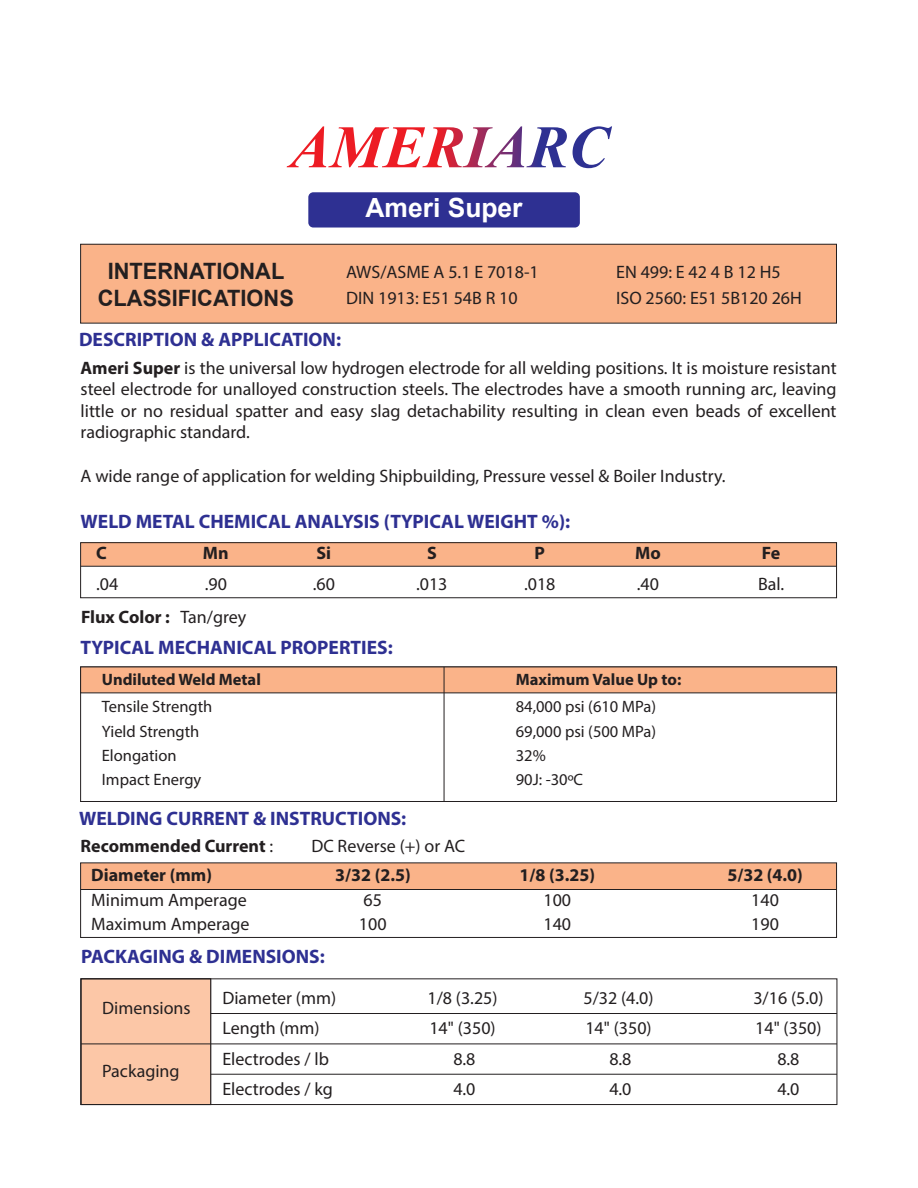
<style>
.page{position:relative;width:918px;height:1188px;background:#fff}
.page>*{position:absolute;margin:0;border:0;box-sizing:border-box;transform-origin:0 0}
.t1{font:700 26.4px "Arial";color:#fff}
.t2{font:700 22.5px/27.6px "Arial";color:#231f20;text-align:center}
.t3{font:700 19.5px "Myriad Pro";color:#2e3092}
.t4{font:18px/21.6px "Myriad Pro";color:#231f20;text-align:justify}
.t5{font:700 18px "Myriad Pro";color:#231f20}
.t6{font:16.5px "Myriad Pro";color:#231f20}
.t7{font:700 16.5px "Myriad Pro";color:#231f20}
.s1{font-weight:700}
.s2{font-weight:400}
</style>
<div class="page">
<div style="left:81px;top:244px;width:755px;height:79px;background:#fab389"></div>
<svg style="left:286px;top:126px;width:326px;height:43px"></svg>
<div style="left:80px;top:244px;width:757px;height:79px;border:1px solid #231f20"></div>
<div style="left:81px;top:543px;width:756px;height:23px;background:#fab389"></div>
<div style="left:80px;top:542px;width:757px;height:56px;border:1px solid #231f20"></div>
<hr style="left:81px;top:566px;width:756px;height:1px;background:#231f20">
<div style="left:80px;top:667px;width:757px;height:26px;background:#fab389"></div>
<hr style="left:444px;top:667px;width:1px;height:134px;background:#231f20">
<div style="left:81px;top:863px;width:756px;height:27px;background:#fab389"></div>
<div style="left:80px;top:862px;width:757px;height:76px;border:1px solid #231f20"></div>
<hr style="left:81px;top:889px;width:756px;height:1px;background:#231f20">
<div style="left:81px;top:978px;width:130px;height:127px;background:#fcc7a7;border:1px solid #231f20"></div>
<div style="left:81px;top:978px;width:756px;height:127px;border:1px solid #231f20"></div>
<hr style="left:81px;top:1044px;width:756px;height:1px;background:#231f20">
<hr style="left:211px;top:1074px;width:626px;height:1px;background:#231f20">
<hr style="left:211px;top:1013px;width:626px;height:1px;background:#231f20">
<div style="left:308px;top:192px;width:272px;height:36px;background:#2e3092;border-radius:5px"></div>
<h1 class="t1" style="left:365px;top:189px;width:159px">Ameri Super</h1>
<p class="t2" style="left:98px;top:257px;width:198px">INTERNATIONAL<br>CLASSIFICATIONS</p>
<p class="t3" style="left:79px;top:326px;width:264px">DESCRIPTION &amp; APPLICATION:</p>
<p class="t4" style="left:81px;top:356px;width:758px"><span class="s1">Ameri Super</span> is the universal low hydrogen electrode for all welding positions. It is moisture resistant steel electrode for unalloyed construction steels. The electrodes have a smooth running arc, leaving little or no residual spatter and easy slag detachability resulting in clean even beads of excellent radiographic standard.</p>
<p class="t4" style="left:81px;top:464px;width:647px">A wide range of application for welding Shipbuilding, Pressure vessel &amp; Boiler Industry.</p>
<p class="t4" style="left:346px;top:261px;width:194px">AWS/ASME A 5.1 E 7018-1</p>
<p class="t4" style="left:616px;top:261px;width:166px">EN 499: E 42 4 B 12 H5</p>
<p class="t4" style="left:346px;top:287px;width:173px">DIN 1913: E51 54B R 10</p>
<p class="t4" style="left:616px;top:287px;width:187px">ISO 2560: E51 5B120 26H</p>
<p class="t3" style="left:81px;top:509px;width:491px">WELD METAL CHEMICAL ANALYSIS (TYPICAL WEIGHT %):</p>
<p class="t5" style="left:96px;top:542px;width:12px">C</p>
<p class="t5" style="left:203px;top:542px;width:27px">Mn</p>
<p class="t5" style="left:317px;top:542px;width:16px">Si</p>
<p class="t5" style="left:427px;top:542px;width:11px">S</p>
<p class="t5" style="left:535px;top:542px;width:12px">P</p>
<p class="t5" style="left:635px;top:542px;width:27px">Mo</p>
<p class="t5" style="left:762px;top:542px;width:20px">Fe</p>
<p class="t4" style="left:96px;top:573px;width:24px">.04</p>
<p class="t4" style="left:205px;top:573px;width:24px">.90</p>
<p class="t4" style="left:313px;top:573px;width:24px">.60</p>
<p class="t4" style="left:416px;top:573px;width:33px">.013</p>
<p class="t4" style="left:524px;top:573px;width:33px">.018</p>
<p class="t4" style="left:637px;top:573px;width:24px">.40</p>
<p class="t4" style="left:758px;top:573px;width:28px">Bal.</p>
<p class="t5" style="left:81px;top:605px;width:167px">Flux Color : <span class="s2">Tan/grey</span></p>
<p class="t3" style="left:81px;top:634px;width:314px">TYPICAL MECHANICAL PROPERTIES:</p>
<p class="t7" style="left:102px;top:669px;width:161px">Undiluted Weld Metal</p>
<p class="t7" style="left:516px;top:669px;width:167px">Maximum Value Up to:</p>
<p class="t6" style="left:102px;top:697px;width:112px">Tensile Strength</p>
<p class="t6" style="left:516px;top:697px;width:142px">84,000 psi (610 MPa)</p>
<p class="t6" style="left:102px;top:721px;width:99px">Yield Strength</p>
<p class="t6" style="left:516px;top:721px;width:142px">69,000 psi (500 MPa)</p>
<p class="t6" style="left:102px;top:745px;width:76px">Elongation</p>
<p class="t6" style="left:516px;top:745px;width:31px">32%</p>
<p class="t6" style="left:102px;top:770px;width:101px">Impact Energy</p>
<p class="t6" style="left:516px;top:770px;width:69px">90J: -30ºC</p>
<p class="t3" style="left:79px;top:806px;width:329px">WELDING CURRENT &amp; INSTRUCTIONS:</p>
<p class="t5" style="left:81px;top:834px;width:194px">Recommended Current <span class="s2">:</span></p>
<p class="t4" style="left:311px;top:835px;width:155px">DC Reverse (+) or AC</p>
<p class="t5" style="left:91px;top:863px;width:122px">Diameter (mm)</p>
<p class="t5" style="left:335px;top:863px;width:77px">3/32 (2.5)</p>
<p class="t5" style="left:520px;top:863px;width:77px">1/8 (3.25)</p>
<p class="t5" style="left:727px;top:863px;width:77px">5/32 (4.0)</p>
<p class="t4" style="left:91px;top:889px;width:157px">Minimum Amperage</p>
<p class="t4" style="left:364px;top:889px;width:20px">65</p>
<p class="t4" style="left:543px;top:889px;width:29px">100</p>
<p class="t4" style="left:751px;top:889px;width:29px">140</p>
<p class="t4" style="left:91px;top:913px;width:160px">Maximum Amperage</p>
<p class="t4" style="left:359px;top:913px;width:29px">100</p>
<p class="t4" style="left:543px;top:913px;width:29px">140</p>
<p class="t4" style="left:751px;top:913px;width:29px">190</p>
<p class="t3" style="left:81px;top:944px;width:245px">PACKAGING &amp; DIMENSIONS:</p>
<p class="t4" style="left:102px;top:996px;width:90px">Dimensions</p>
<p class="t4" style="left:102px;top:1060px;width:79px">Packaging</p>
<p class="t4" style="left:222px;top:987px;width:115px">Diameter (mm)</p>
<p class="t4" style="left:427px;top:987px;width:72px">1/8 (3.25)</p>
<p class="t4" style="left:583px;top:987px;width:72px">5/32 (4.0)</p>
<p class="t4" style="left:753px;top:987px;width:72px">3/16 (5.0)</p>
<p class="t4" style="left:222px;top:1017px;width:99px">Length (mm)</p>
<p class="t4" style="left:429px;top:1017px;width:68px">14" (350)</p>
<p class="t4" style="left:585px;top:1017px;width:68px">14" (350)</p>
<p class="t4" style="left:755px;top:1017px;width:68px">14" (350)</p>
<p class="t4" style="left:222px;top:1048px;width:108px">Electrodes / lb</p>
<p class="t4" style="left:453px;top:1048px;width:24px">8.8</p>
<p class="t4" style="left:609px;top:1048px;width:24px">8.8</p>
<p class="t4" style="left:777px;top:1048px;width:24px">8.8</p>
<p class="t4" style="left:222px;top:1078px;width:112px">Electrodes / kg</p>
<p class="t4" style="left:453px;top:1078px;width:24px">4.0</p>
<p class="t4" style="left:609px;top:1078px;width:24px">4.0</p>
<p class="t4" style="left:777px;top:1078px;width:24px">4.0</p>
</div>
